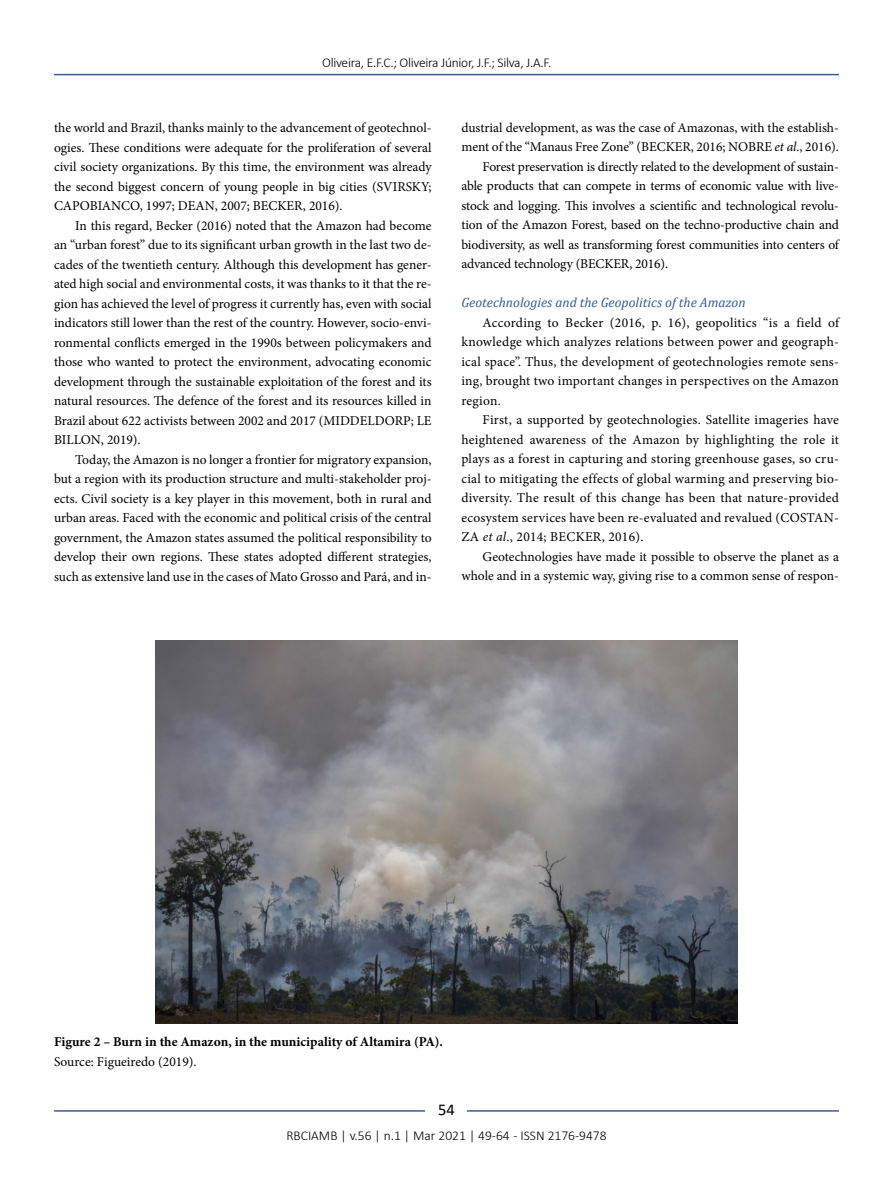
<style>
.page{position:relative;width:893px;height:1191px;background:#fff}
.page>*{position:absolute;margin:0;border:0;box-sizing:border-box;transform-origin:0 0}
.t1{font:16.5px "Calibri";color:#000}
.t2{font:13.5px/19.5px "Minion Pro";letter-spacing:-.005em;color:#000;text-align:justify}
.t3{font:300 13.5px "Calibri";letter-spacing:-.01em;color:#000}
.t4{font:700 13.5px "Minion Pro";color:#000}
.t5{font:italic 13.5px "Cambria";color:#365f92}
.s1{font-style:italic}
</style>
<div class="page">
<hr style="left:54px;top:74px;width:785px;height:1px;background:#365f92">
<hr style="left:54px;top:1110px;width:785px;height:1px;background:#365f92">
<div style="left:426px;top:1096px;width:41px;height:26px;background:#fff"></div>
<img style="left:155px;top:640px;width:583px;height:384px">
<p class="t3" style="left:322px;top:54px;width:231px">Oliveira, E.F.C.; Oliveira Júnior, J.F.; Silva, J.A.F.</p>
<p class="t2" style="left:54px;top:118px;width:379px">the world and Brazil, thanks mainly to the advancement of geotechnol&shy;ogies. These conditions were adequate for the proliferation of several civil society organizations. By this time, the environment was already the second biggest concern of young people in big cities (SVIRSKY; CAPOBIANCO, 1997; DEAN, 2007; BECKER, 2016).</p>
<p class="t2" style="left:54px;top:215px;width:379px;text-indent:21px">In this regard, Becker (2016) noted that the Amazon had become an “urban forest” due to its significant urban growth in the last two de&shy;cades of the twentieth century. Although this development has gener&shy;ated high social and environmental costs, it was thanks to it that the re&shy;gion has achieved the level of progress it currently has, even with social indicators still lower than the rest of the country. However, socio-envi&shy;ronmental conflicts emerged in the 1990s between policymakers and those who wanted to protect the environment, advocating economic development through the sustainable exploitation of the forest and its natural resources. The defence of the forest and its resources killed in Brazil about 622 activists between 2002 and 2017 (MIDDELDORP; LE BILLON, 2019).</p>
<p class="t2" style="left:54px;top:449px;width:379px;text-indent:21px">Today, the Amazon is no longer a frontier for migratory expansion, but a region with its production structure and multi-stakeholder proj&shy;ects. Civil society is a key player in this movement, both in rural and urban areas. Faced with the economic and political crisis of the central government, the Amazon states assumed the political responsibility to develop their own regions. These states adopted different strategies, such as extensive land use in the cases of Mato Grosso and Pará, and in-</p>
<p class="t2" style="left:461px;top:118px;width:379px">dustrial development, as was the case of Amazonas, with the establish-</p>
<p class="t2" style="left:461px;top:137px;width:379px">ment of the “Manaus Free Zone” (BECKER, 2016; NOBRE <span class="s1">et al</span>., 2016).</p>
<p class="t2" style="left:483px;top:157px;width:358px">Forest preservation is directly related to the development of sustain-</p>
<p class="t2" style="left:461px;top:176px;width:379px">able products that can compete in terms of economic value with live-</p>
<p class="t2" style="left:461px;top:196px;width:379px">stock and logging. This involves a scientific and technological revolu-</p>
<p class="t2" style="left:461px;top:215px;width:379px">tion of the Amazon Forest, based on the techno-productive chain and</p>
<p class="t2" style="left:461px;top:235px;width:379px">biodiversity, as well as transforming forest communities into centers of</p>
<p class="t2" style="left:461px;top:254px;width:208px">advanced technology (BECKER, 2016).</p>
<p class="t5" style="left:461px;top:293px;width:286px">Geotechnologies and the Geopolitics of the Amazon</p>
<p class="t2" style="left:461px;top:313px;width:379px;text-indent:21px">According to Becker (2016, p. 16), geopolitics “is a field of knowledge which analyzes relations between power and geograph&shy;ical space”. Thus, the development of geotechnologies remote sens&shy;ing, brought two important changes in perspectives on the Amazon region.</p>
<p class="t2" style="left:461px;top:410px;width:379px;text-indent:21px">First, a supported by geotechnologies. Satellite imageries have heightened awareness of the Amazon by highlighting the role it plays as a forest in capturing and storing greenhouse gases, so cru&shy;cial to mitigating the effects of global warming and preserving bio&shy;diversity. The result of this change has been that nature-provided ecosystem services have been re-evaluated and revalued (COSTAN-ZA <span class="s1">et al</span>., 2014; BECKER, 2016).</p>
<p class="t2" style="left:461px;top:547px;width:379px;text-align:right">Geotechnologies have made it possible to observe the planet as a whole and in a systemic way, giving rise to a common sense of respon-</p>
<p class="t4" style="left:54px;top:1032px;width:391px">Figure 2 – Burn in the Amazon, in the municipality of Altamira (PA).</p>
<p class="t2" style="left:54px;top:1052px;width:144px">Source: Figueiredo (2019).</p>
<p class="t1" style="left:438px;top:1098px;width:18px">54</p>
<p class="t3" style="left:286px;top:1126px;width:322px">RBCIAMB | v.56 | n.1 | Mar 2021 | 49-64 - ISSN 2176-9478</p>
</div>
